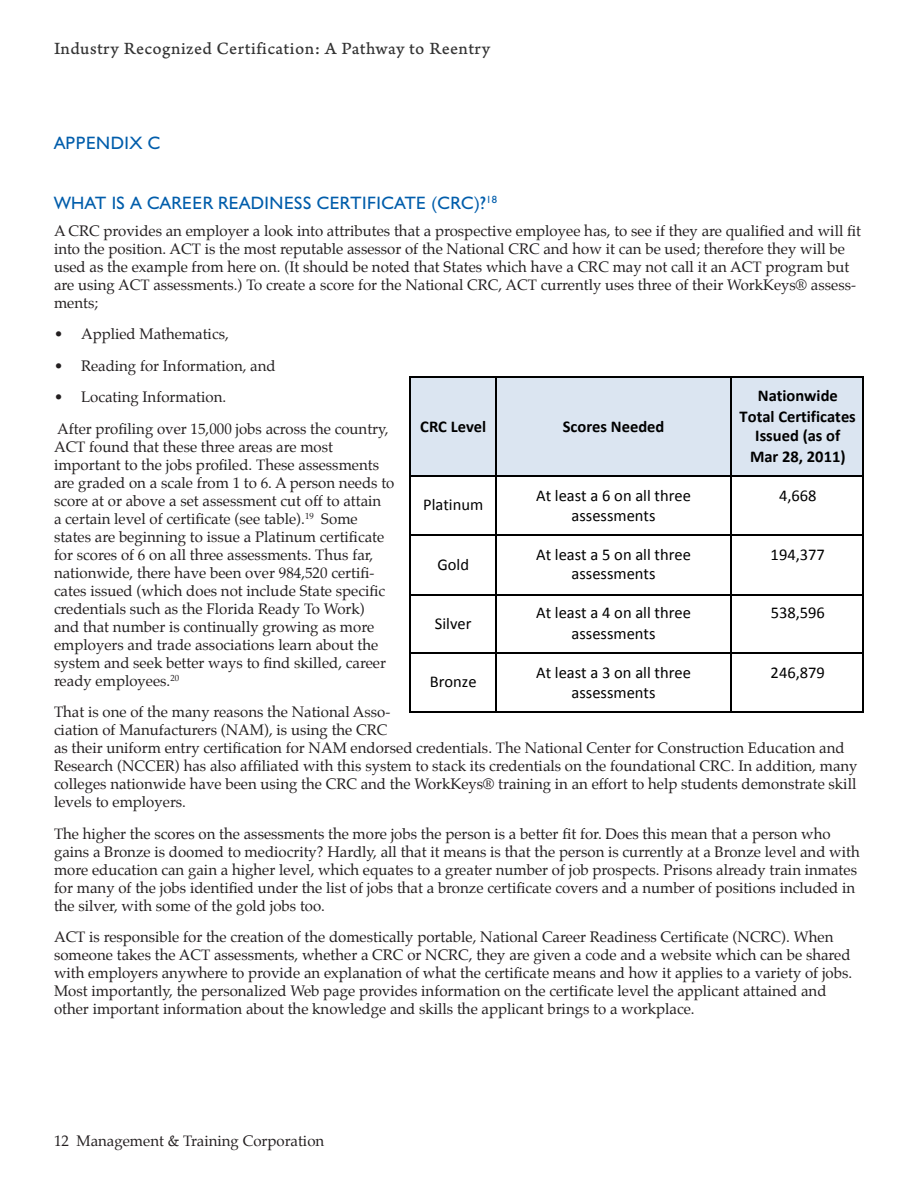
<style>
.page{position:relative;width:918px;height:1188px;background:#fff}
.page>*{position:absolute;margin:0;border:0;box-sizing:border-box;transform-origin:0 0}
.Header_4{font:18px "Humanist 521 BT";letter-spacing:.025em;color:#015dab}
.Header_4-2{font:18px "Arno Pro Caption";letter-spacing:.025em;color:#333}
.t1{font:16.5px/19.5px "Calibri";color:#000;text-align:center}
.t2{font:700 16.5px/21px "Calibri";color:#000;text-align:center}
.Body_Paragraph_Space{font:15px/18px "Palatino";color:#231f20}
</style>
<div class="page">
<div style="left:411px;top:376px;width:85px;height:100px;background:#dbe5f1"></div>
<div style="left:496px;top:376px;width:236px;height:100px;background:#dbe5f1"></div>
<div style="left:732px;top:376px;width:132px;height:100px;background:#dbe5f1"></div>
<hr style="left:411px;top:376px;width:84px;height:2px;background:#000">
<hr style="left:496px;top:376px;width:234px;height:2px;background:#000">
<hr style="left:732px;top:376px;width:130px;height:2px;background:#000">
<hr style="left:410px;top:378px;width:1px;height:98px;background:#000">
<hr style="left:495px;top:378px;width:1px;height:98px;background:#000">
<hr style="left:730px;top:378px;width:2px;height:98px;background:#000">
<hr style="left:862px;top:378px;width:2px;height:98px;background:#000">
<hr style="left:411px;top:476px;width:84px;height:1px;background:#000">
<hr style="left:496px;top:476px;width:234px;height:1px;background:#000">
<hr style="left:732px;top:476px;width:130px;height:1px;background:#000">
<hr style="left:410px;top:477px;width:1px;height:57px;background:#000">
<hr style="left:495px;top:477px;width:1px;height:57px;background:#000">
<hr style="left:730px;top:477px;width:2px;height:57px;background:#000">
<hr style="left:862px;top:477px;width:2px;height:57px;background:#000">
<hr style="left:411px;top:534px;width:84px;height:2px;background:#000">
<hr style="left:496px;top:534px;width:234px;height:2px;background:#000">
<hr style="left:732px;top:534px;width:130px;height:2px;background:#000">
<hr style="left:410px;top:536px;width:1px;height:58px;background:#000">
<hr style="left:495px;top:536px;width:1px;height:58px;background:#000">
<hr style="left:730px;top:536px;width:2px;height:58px;background:#000">
<hr style="left:862px;top:536px;width:2px;height:58px;background:#000">
<hr style="left:411px;top:594px;width:84px;height:2px;background:#000">
<hr style="left:496px;top:594px;width:234px;height:2px;background:#000">
<hr style="left:732px;top:594px;width:130px;height:2px;background:#000">
<hr style="left:410px;top:596px;width:1px;height:56px;background:#000">
<hr style="left:495px;top:596px;width:1px;height:56px;background:#000">
<hr style="left:730px;top:596px;width:2px;height:56px;background:#000">
<hr style="left:862px;top:596px;width:2px;height:56px;background:#000">
<hr style="left:411px;top:652px;width:84px;height:2px;background:#000">
<hr style="left:496px;top:652px;width:234px;height:2px;background:#000">
<hr style="left:732px;top:652px;width:130px;height:2px;background:#000">
<hr style="left:410px;top:654px;width:1px;height:57px;background:#000">
<hr style="left:411px;top:711px;width:84px;height:1px;background:#000">
<hr style="left:495px;top:654px;width:1px;height:57px;background:#000">
<hr style="left:496px;top:711px;width:234px;height:1px;background:#000">
<hr style="left:730px;top:654px;width:2px;height:57px;background:#000">
<hr style="left:732px;top:711px;width:130px;height:1px;background:#000">
<hr style="left:862px;top:654px;width:2px;height:57px;background:#000">
<p class="Header_4-2" style="left:54px;top:38px;width:438px">Industry Recognized Certification: A Pathway to Reentry</p>
<p class="Header_4" style="left:54px;top:132px;width:108px">APPENDIX C</p>
<p class="Header_4" style="left:54px;top:192px;width:445px">WHAT IS A CAREER READINESS CERTIFICATE (CRC)?<sup>18</sup></p>
<p class="Body_Paragraph_Space" style="left:54px;top:223px;width:809px">A CRC provides an employer a look into attributes that a prospective employee has, to see if they are qualified and will fit into the position. ACT is the most reputable assessor of the National CRC and how it can be used; therefore they will be used as the example from here on. (It should be noted that States which have a CRC may not call it an ACT program but are using ACT assessments.) To create a score for the National CRC, ACT currently uses three of their WorkKeys® assess&shy;ments;</p>
<p class="Body_Paragraph_Space" style="left:54px;top:327px;width:176px">• Applied Mathematics,</p>
<p class="Body_Paragraph_Space" style="left:54px;top:358px;width:223px">• Reading for Information, and</p>
<p class="Body_Paragraph_Space" style="left:54px;top:390px;width:174px">• Locating Information.</p>
<p class="Body_Paragraph_Space" style="left:54px;top:421px;width:342px">After profiling over 15,000 jobs across the country, ACT found that these three areas are most important to the jobs profiled. These assessments are graded on a scale from 1 to 6. A person needs to score at or above a set assessment cut off to attain<br>a certain level of certificate (see table).<sup>19</sup> Some states are beginning to issue a Platinum certificate for scores of 6 on all three assessments. Thus far, nationwide, there have been over 984,520 certifi&shy;cates issued (which does not include State specific credentials such as the Florida Ready To Work)<br>and that number is continually growing as more employers and trade associations learn about the system and seek better ways to find skilled, career ready employees.<sup>20</sup></p>
<p class="Body_Paragraph_Space" style="left:54px;top:705px;width:805px">That is one of the many reasons the National Asso-<br>ciation of Manufacturers (NAM), is using the CRC<br>as their uniform entry certification for NAM endorsed credentials. The National Center for Construction Education and Research (NCCER) has also affiliated with this system to stack its credentials on the foundational CRC. In addition, many colleges nationwide have been using the CRC and the WorkKeys® training in an effort to help students demonstrate skill levels to employers.</p>
<p class="Body_Paragraph_Space" style="left:54px;top:826px;width:807px">The higher the scores on the assessments the more jobs the person is a better fit for. Does this mean that a person who gains a Bronze is doomed to mediocrity? Hardly, all that it means is that the person is currently at a Bronze level and with more education can gain a higher level, which equates to a greater number of job prospects. Prisons already train inmates for many of the jobs identified under the list of jobs that a bronze certificate covers and a number of positions included in the silver, with some of the gold jobs too.</p>
<p class="Body_Paragraph_Space" style="left:54px;top:930px;width:800px">ACT is responsible for the creation of the domestically portable, National Career Readiness Certificate (NCRC). When someone takes the ACT assessments, whether a CRC or NCRC, they are given a code and a website which can be shared with employers anywhere to provide an explanation of what the certificate means and how it applies to a variety of jobs.<br>Most importantly, the personalized Web page provides information on the certificate level the applicant attained and other important information about the knowledge and skills the applicant brings to a workplace.</p>
<p class="t2" style="left:740px;top:385px;width:118px">Nationwide<br>Total Certificates</p>
<p class="t2" style="left:750px;top:425px;width:97px">Issued (as of<br>Mar 28, 2011)</p>
<p class="t2" style="left:420px;top:416px;width:67px">CRC Level</p>
<p class="t2" style="left:563px;top:416px;width:103px">Scores Needed</p>
<p class="t1" style="left:423px;top:495px;width:62px">Platinum</p>
<p class="t1" style="left:536px;top:486px;width:156px">At least a 6 on all three assessments</p>
<p class="t1" style="left:779px;top:486px;width:39px">4,668</p>
<p class="t1" style="left:437px;top:555px;width:33px">Gold</p>
<p class="t1" style="left:536px;top:544px;width:156px">At least a 5 on all three assessments</p>
<p class="t1" style="left:771px;top:544px;width:56px">194,377</p>
<p class="t1" style="left:435px;top:613px;width:38px">Silver</p>
<p class="t1" style="left:536px;top:602px;width:156px;line-height:21px">At least a 4 on all three assessments</p>
<p class="t1" style="left:771px;top:603px;width:56px">538,596</p>
<p class="t1" style="left:430px;top:672px;width:48px">Bronze</p>
<p class="t1" style="left:536px;top:663px;width:156px">At least a 3 on all three assessments</p>
<p class="t1" style="left:771px;top:663px;width:56px">246,879</p>
<p class="Body_Paragraph_Space" style="left:54px;top:1133px;width:272px">12 Management &amp; Training Corporation</p>
</div>
